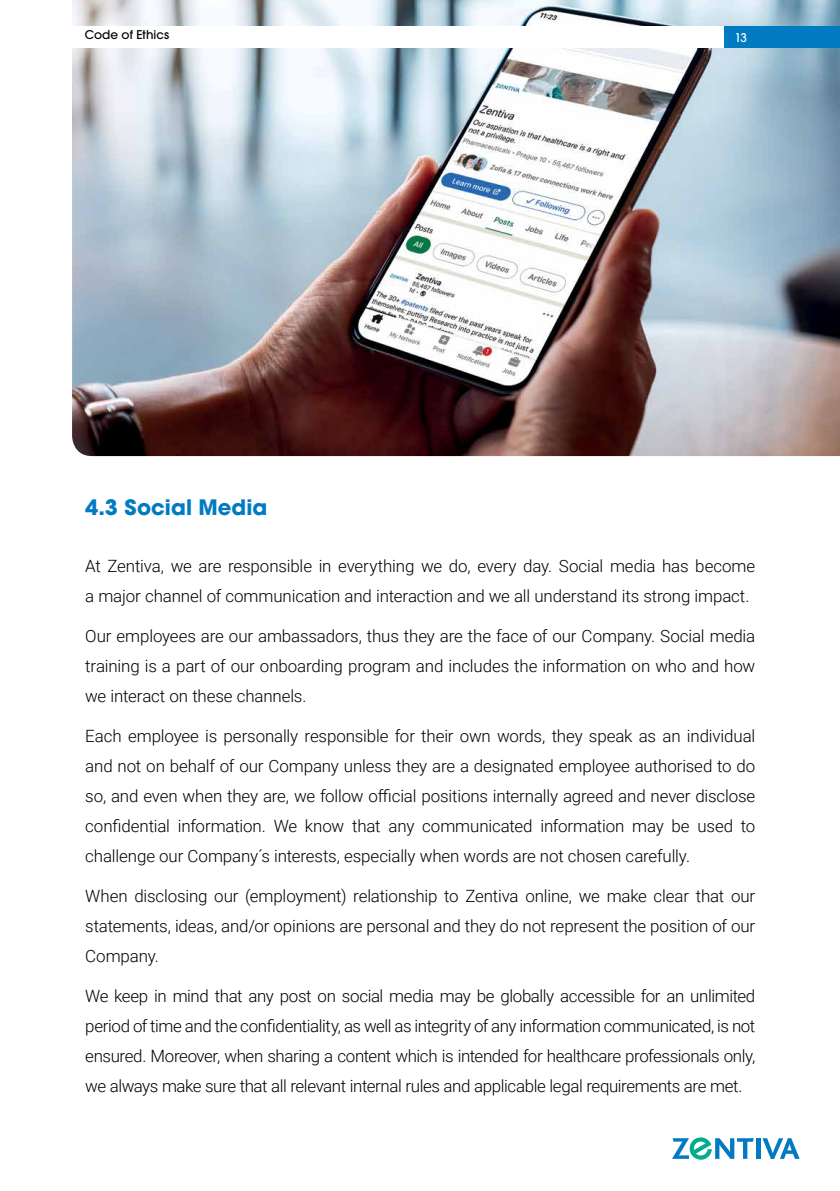
<style>
.page{position:relative;width:840px;height:1191px;background:#fff}
.page>*{position:absolute;margin:0;border:0;box-sizing:border-box;transform-origin:0 0}
.t1{font:700 21.2px "ITC Avant Garde Pro";color:#007bc1}
.t2{font:300 17px/30px "Roboto";letter-spacing:-.01em;color:#000;text-align:justify}
.t3{font:500 12px "ITC Avant Garde Pro";letter-spacing:.01em;color:#000}
.t4{font:500 12px "ITC Avant Garde Pro";color:#fff}
</style>
<div class="page">
<img style="left:72px;top:0;width:767px;height:456px">
<svg style="left:756px;top:1138px;width:3px;height:20px"></svg>
<svg style="left:762px;top:1138px;width:37px;height:21px"></svg>
<svg style="left:672px;top:1137px;width:81px;height:23px"></svg>
<div style="left:722px;top:26px;width:117px;height:22px;background:#007bc1"></div>
<div style="left:0;top:26px;width:722px;height:22px;background:#fff"></div>
<p class="t3" style="left:85px;top:27px;width:86px">Code of Ethics</p>
<p class="t4" style="left:734px;top:30px;width:14px">13</p>
<p class="t1" style="left:85px;top:493px;width:183px">4.3 Social Media</p>
<p class="t2" style="left:85px;top:550px;width:671px">At Zentiva, we are responsible in everything we do, every day. Social media has become a major channel of communication and interaction and we all understand its strong impact.</p>
<p class="t2" style="left:85px;top:620px;width:671px">Our employees are our ambassadors, thus they are the face of our Company. Social media training is a part of our onboarding program and includes the information on who and how we interact on these channels.</p>
<p class="t2" style="left:85px;top:720px;width:671px">Each employee is personally responsible for their own words, they speak as an individual and not on behalf of our Company unless they are a designated employee authorised to do so, and even when they are, we follow official positions internally agreed and never disclose confidential information. We know that any communicated information may be used to challenge our Company´s interests, especially when words are not chosen carefully.</p>
<p class="t2" style="left:85px;top:880px;width:671px">When disclosing our (employment) relationship to Zentiva online, we make clear that our statements, ideas, and/or opinions are personal and they do not represent the position of our Company.</p>
<p class="t2" style="left:85px;top:980px;width:671px">We keep in mind that any post on social media may be globally accessible for an unlimited period of time and the confidentiality, as well as integrity of any information communicated, is not ensured. Moreover, when sharing a content which is intended for healthcare professionals only, we always make sure that all relevant internal rules and applicable legal requirements are met.</p>
</div>
